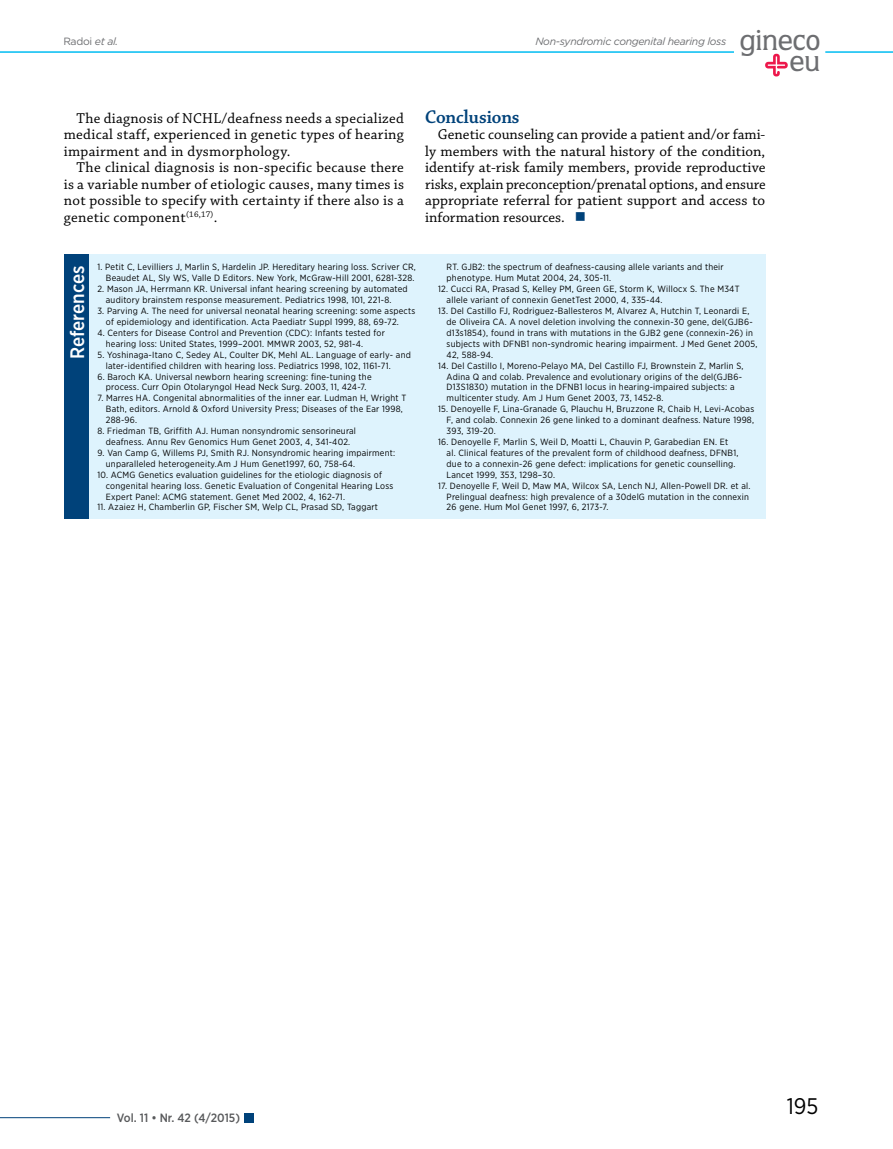
<style>
.page{position:relative;width:893px;height:1149px;background:#fff}
.page>*{position:absolute;margin:0;border:0;box-sizing:border-box;transform-origin:0 0}
.t1{font:500 29.1px/20.9px "Quorum Std";color:#6d6e71;text-align:right}
.t2{font:22.5px "Gotham Narrow";color:#000}
.t3{font:19.5px "Chaparral Pro Semibold Subh";color:#00427a}
.t4{font:500 19.5px "Gotham Narrow";color:#fff}
.t5{font:15px/16.5px "Chaparral Pro";letter-spacing:.02em;color:#000;text-align:justify}
.t6{font:500 12px "Gotham Narrow";color:#58595b}
.t7{font:italic 10.5px "Gotham";letter-spacing:-.03em;color:#6d6e71}
.t8{font:10.5px "Gotham";letter-spacing:-.03em;color:#6d6e71}
.t9{font:9px/10.9px "Gotham Narrow";letter-spacing:.025em;color:#000}
.s1{font-style:italic}
.s2{color:#00427a}
</style>
<div class="page">
<hr style="left:0;top:1116px;width:110px;height:1px;background:#00427a">
<hr style="left:0;top:51px;width:734px;height:2px;background:#00bdf2">
<hr style="left:825px;top:51px;width:68px;height:2px;background:#00bdf2">
<div style="left:245px;top:1112px;width:9px;height:9px;background:#00427a"></div>
<svg style="left:765px;top:54px;width:23px;height:22px"></svg>
<div style="left:89px;top:255px;width:677px;height:264px;background:#def3fd"></div>
<div style="left:64px;top:255px;width:25px;height:264px;background:#00427a"></div>
<p class="t8" style="left:63px;top:34px;width:56px">Radoi <span class="s1">et al.</span></p>
<p class="t7" style="left:535px;top:34px;width:192px">Non-syndromic congenital hearing loss</p>
<h1 class="t1" style="left:739px;top:30px;width:82px">gineco eu</h1>
<h3 class="t5" style="left:64px;top:110px;width:342px;text-indent:13px">The diagnosis of NCHL/deafness needs a specialized medical staff, experienced in genetic types of hearing impairment and in dysmorphology.</h3>
<h3 class="t5" style="left:64px;top:160px;width:342px;text-indent:13px">The clinical diagnosis is non-specific because there is a variable number of etiologic causes, many times is not possible to specify with certainty if there also is a genetic component<sup>(16,17)</sup>.</h3>
<h3 class="t3" style="left:425px;top:106px;width:96px">Conclusions</h3>
<p class="t5" style="left:425px;top:127px;width:342px;text-indent:13px">Genetic counseling can provide a patient and/or fami&shy;ly members with the natural history of the condition, identify at-risk family members, provide reproductive risks, explain preconception/prenatal options, and ensure appropriate referral for patient support and access to information resources. <span class="s2">■</span></p>
<h3 class="t4" style="left:65px;top:359px;width:95px;rotate:-90deg">References</h3>
<p class="t9" style="left:97px;top:261px;width:320px;text-align:right">1. Petit C, Levilliers J, Marlin S, Hardelin JP. Hereditary hearing loss. Scriver CR,<br>Beaudet AL, Sly WS, Valle D Editors. New York, McGraw-Hill 2001, 6281-328.</p>
<p class="t9" style="left:106px;top:283px;width:303px;text-indent:-9px">2. Mason JA, Herrmann KR. Universal infant hearing screening by automated auditory brainstem response measurement. Pediatrics 1998, 101, 221-8.</p>
<p class="t9" style="left:106px;top:305px;width:311px;text-indent:-9px">3. Parving A. The need for universal neonatal hearing screening: some aspects of epidemiology and identification. Acta Paediatr Suppl 1999, 88, 69-72.</p>
<p class="t9" style="left:106px;top:327px;width:281px;text-indent:-9px">4. Centers for Disease Control and Prevention (CDC): Infants tested for hearing loss: United States, 1999–2001. MMWR 2003, 52, 981-4.</p>
<p class="t9" style="left:106px;top:349px;width:306px;text-indent:-9px">5. Yoshinaga-Itano C, Sedey AL, Coulter DK, Mehl AL. Language of early- and later-identified children with hearing loss. Pediatrics 1998, 102, 1161-71.</p>
<p class="t9" style="left:97px;top:370px;width:276px;text-align:center">6. Baroch KA. Universal newborn hearing screening: fine-tuning the process. Curr Opin Otolaryngol Head Neck Surg. 2003, 11, 424-7.</p>
<p class="t9" style="left:106px;top:392px;width:301px;text-indent:-8px">7. Marres HA. Congenital abnormalities of the inner ear. Ludman H, Wright T<br>Bath, editors. Arnold &amp; Oxford University Press; Diseases of the Ear 1998,<br>288-96.</p>
<p class="t9" style="left:97px;top:425px;width:260px;text-align:center">8. Friedman TB, Griffith AJ. Human nonsyndromic sensorineural deafness. Annu Rev Genomics Hum Genet 2003, 4, 341-402.</p>
<p class="t9" style="left:106px;top:447px;width:291px;text-indent:-9px">9. Van Camp G, Willems PJ, Smith RJ. Nonsyndromic hearing impairment: unparalleled heterogeneity.Am J Hum Genet1997, 60, 758-64.</p>
<p class="t9" style="left:106px;top:469px;width:289px;text-indent:-9px">10. ACMG Genetics evaluation guidelines for the etiologic diagnosis of congenital hearing loss. Genetic Evaluation of Congenital Hearing Loss<br>Expert Panel: ACMG statement. Genet Med 2002, 4, 162-71.</p>
<p class="t9" style="left:97px;top:501px;width:282px">11. Azaiez H, Chamberlin GP, Fischer SM, Welp CL, Prasad SD, Taggart</p>
<p class="t9" style="left:447px;top:261px;width:279px">RT. GJB2: the spectrum of deafness-causing allele variants and their phenotype. Hum Mutat 2004, 24, 305-11.</p>
<p class="t9" style="left:447px;top:283px;width:294px;text-indent:-9px">12. Cucci RA, Prasad S, Kelley PM, Green GE, Storm K, Willocx S. The M34T allele variant of connexin GenetTest 2000, 4, 335-44.</p>
<p class="t9" style="left:447px;top:305px;width:312px;text-indent:-9px">13. Del Castillo FJ, Rodriguez-Ballesteros M, Alvarez A, Hutchin T, Leonardi E, de Oliveira CA. A novel deletion involving the connexin-30 gene, del(GJB6- d13s1854), found in trans with mutations in the GJB2 gene (connexin-26) in subjects with DFNB1 non-syndromic hearing impairment. J Med Genet 2005, 42, 588-94.</p>
<p class="t9" style="left:447px;top:360px;width:298px;text-indent:-9px">14. Del Castillo I, Moreno-Pelayo MA, Del Castillo FJ, Brownstein Z, Marlin S, Adina Q and colab. Prevalence and evolutionary origins of the del(GJB6- D13S1830) mutation in the DFNB1 locus in hearing-impaired subjects: a multicenter study. Am J Hum Genet 2003, 73, 1452-8.</p>
<p class="t9" style="left:447px;top:403px;width:309px;text-align:justify;text-indent:-9px">15. Denoyelle F, Lina-Granade G, Plauchu H, Bruzzone R, Chaib H, Levi-Acobas F, and colab. Connexin 26 gene linked to a dominant deafness. Nature 1998, 393, 319-20.</p>
<p class="t9" style="left:447px;top:436px;width:293px;text-indent:-8px">16. Denoyelle F, Marlin S, Weil D, Moatti L, Chauvin P, Garabedian EN. Et al. Clinical features of the prevalent form of childhood deafness, DFNB1, due to a connexin-26 gene defect: implications for genetic counselling.<br>Lancet 1999, 353, 1298–30.</p>
<p class="t9" style="left:447px;top:479px;width:305px;text-indent:-9px">17. Denoyelle F, Weil D, Maw MA, Wilcox SA, Lench NJ, Allen-Powell DR. et al.<br>Prelingual deafness: high prevalence of a 30delG mutation in the connexin<br>26 gene. Hum Mol Genet 1997, 6, 2173-7.</p>
<h3 class="t6" style="left:117px;top:1109px;width:125px">Vol. 11 • Nr. 42 (4/2015)</h3>
<h2 class="t2" style="left:787px;top:1091px;width:33px">195</h2>
</div>
